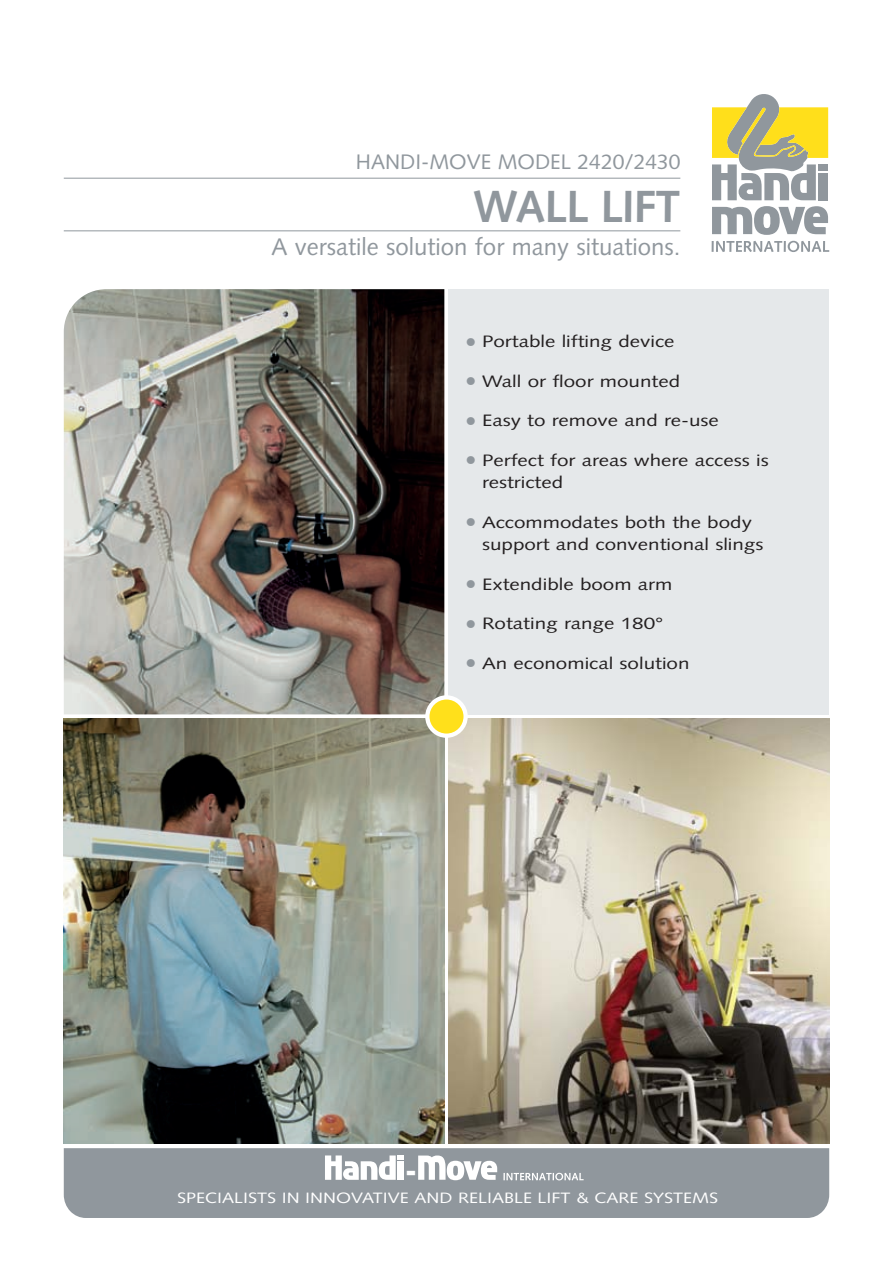
<style>
.page{position:relative;width:893px;height:1263px;background:#fff}
.page>*{position:absolute;margin:0;border:0;box-sizing:border-box;transform-origin:0 0}
.productnaam{font:700 45px "Syntax";letter-spacing:-.02em;color:#90979d}
.slogan_product{font:24px "Syntax";color:#90979d}
.t1{font:900 23.55px "Syntax";color:#fff}
.model_nr{font:21px "Syntax";color:#90979d}
.punten{font:16.5px/22.5px "Syntax";color:#231f20;scale:1.25 1}
.specialist_in{font:15px "Syntax";color:#fff;scale:1.2 1}
.s1{font-size:22.95px;color:#90979d}
</style>
<div class="page">
<svg style="left:712px;top:94px;width:116px;height:106px"></svg>
<svg style="left:712px;top:206px;width:116px;height:29px"></svg>
<svg style="left:712px;top:241px;width:117px;height:11px"></svg>
<hr style="left:64px;top:178px;width:616px;height:1px;background:#90979d">
<hr style="left:64px;top:230px;width:616px;height:1px;background:#90979d">
<img style="left:64px;top:289px;width:380px;height:425px">
<div style="left:449px;top:289px;width:380px;height:425px;background:#e5e8ea"></div>
<img style="left:449px;top:719px;width:380px;height:425px">
<img style="left:64px;top:719px;width:380px;height:425px">
<svg style="left:427px;top:697px;width:39px;height:39px"></svg>
<div style="left:425px;top:695px;width:43px;height:43px;border:4px solid #fff;border-radius:50%"></div>
<div style="left:64px;top:1148px;width:765px;height:70px;background:#90979d"></div>
<svg style="left:325px;top:1155px;width:79px;height:25px"></svg>
<svg style="left:418px;top:1155px;width:79px;height:25px"></svg>
<svg style="left:503px;top:1173px;width:81px;height:7px"></svg>
<p class="model_nr" style="left:356px;top:150px;width:326px">handi-move model 2420/2430</p>
<p class="productnaam" style="left:473px;top:180px;width:209px">Wall lift</p>
<p class="slogan_product" style="left:272px;top:233px;width:410px">A versatile solution for many situations.</p>
<p class="punten" style="left:465px;top:330px;width:169px"><span class="s1">•</span> Portable lifting device</p>
<p class="punten" style="left:465px;top:370px;width:174px"><span class="s1">•</span> Wall or floor mounted</p>
<p class="punten" style="left:465px;top:409px;width:205px"><span class="s1">•</span> Easy to remove and re-use</p>
<p class="punten" style="left:482px;top:449px;width:231px;text-indent:-17px"><span class="s1">•</span> Perfect for areas where access is restricted</p>
<p class="punten" style="left:482px;top:511px;width:227px;text-indent:-17px"><span class="s1">•</span> Accommodates both the body support and conventional slings</p>
<p class="punten" style="left:465px;top:573px;width:167px"><span class="s1">•</span> Extendible boom arm</p>
<p class="punten" style="left:465px;top:612px;width:160px"><span class="s1">•</span> Rotating range 180°</p>
<p class="punten" style="left:465px;top:652px;width:181px"><span class="s1">•</span> An economical solution</p>
<p class="t1" style="left:406px;top:1158px;width:11px">-</p>
<p class="specialist_in" style="left:177px;top:1189px;width:451px">Specialists in innovative and reliable lift &amp; care systems</p>
</div>
